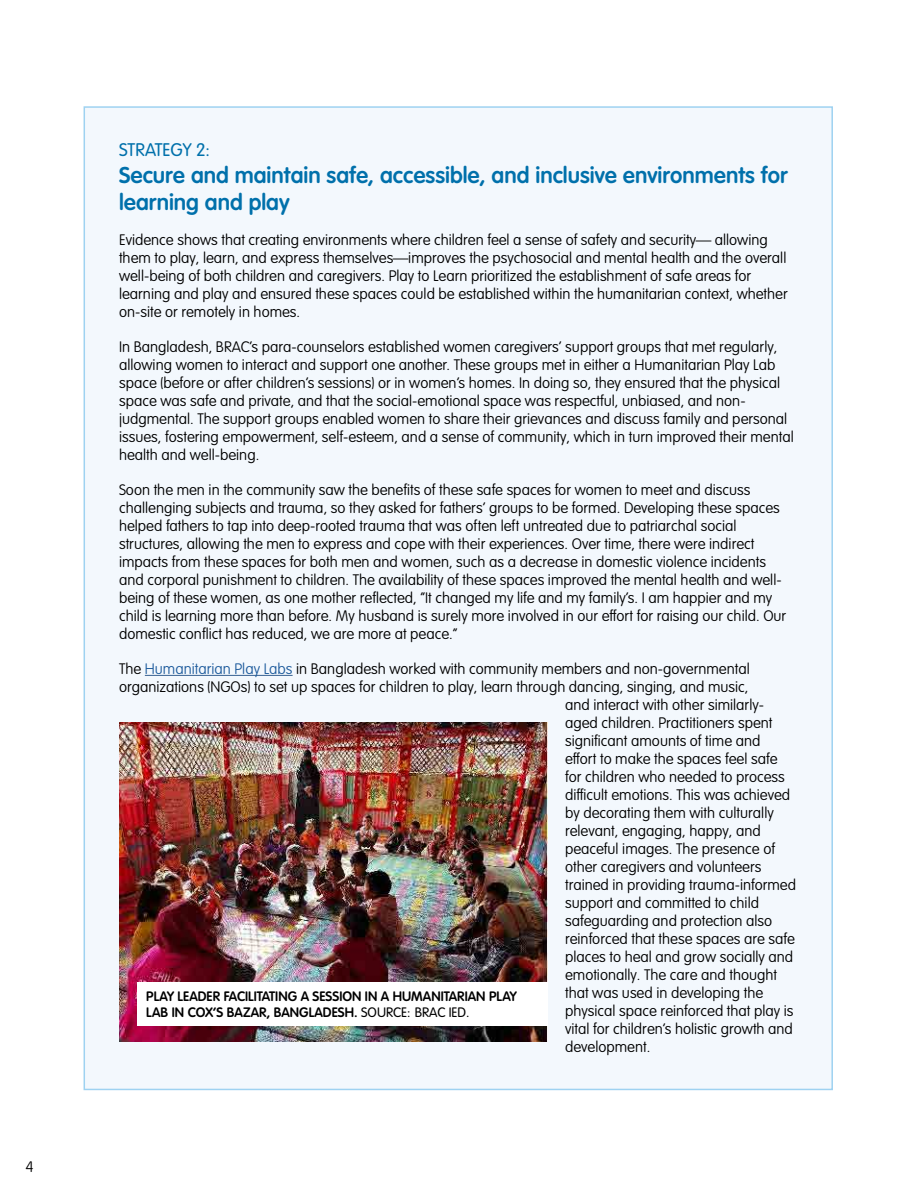
<style>
.page{position:relative;width:918px;height:1188px;background:#fff}
.page>*{position:absolute;margin:0;border:0;box-sizing:border-box;transform-origin:0 0}
.t1{font:600 22.5px/27px "VAG Rounded Next";color:#0070ab}
.Example{font:18px "VAG Rounded Next";color:#0070ab}
.BT{font:300 15px/18px "VAG Rounded Next";color:#000}
.BT-2{font:600 13.5px/16.2px "VAG Rounded Next";color:#000}
.s1{color:#215e9e}
.s2{font-weight:400}
</style>
<div class="page">
<div style="left:84px;top:107px;width:748px;height:982px;background:#f3f8fd"></div>
<hr style="left:145px;top:675px;width:148px;height:1px;background:#366091">
<img style="left:119px;top:722px;width:428px;height:319px">
<div style="left:138px;top:982px;width:410px;height:44px;background:#fff"></div>
<p class="BT" style="left:25px;top:1158px;width:10px">4</p>
<p class="Example" style="left:119px;top:139px;width:92px">STRATEGY 2:</p>
<h2 class="t1" style="left:119px;top:162px;width:670px">Secure and maintain safe, accessible, and inclusive environments for learning and play</h2>
<p class="BT" style="left:119px;top:231px;width:670px">Evidence shows that creating environments where children feel a sense of safety and security— allowing them to play, learn, and express themselves—improves the psychosocial and mental health and the overall well-being of both children and caregivers. Play to Learn prioritized the establishment of safe areas for learning and play and ensured these spaces could be established within the humanitarian context, whether on-site or remotely in homes.</p>
<p class="BT" style="left:119px;top:338px;width:676px">In Bangladesh, BRAC’s para-counselors established women caregivers’ support groups that met regularly, allowing women to interact and support one another. These groups met in either a Humanitarian Play Lab space (before or after children’s sessions) or in women’s homes. In doing so, they ensured that the physical space was safe and private, and that the social-emotional space was respectful, unbiased, and non&shy;judgmental. The support groups enabled women to share their grievances and discuss family and personal issues, fostering empowerment, self-esteem, and a sense of community, which in turn improved their mental health and well-being.</p>
<p class="BT" style="left:119px;top:481px;width:669px">Soon the men in the community saw the benefits of these safe spaces for women to meet and discuss challenging subjects and trauma, so they asked for fathers’ groups to be formed. Developing these spaces helped fathers to tap into deep-rooted trauma that was often left untreated due to patriarchal social structures, allowing the men to express and cope with their experiences. Over time, there were indirect impacts from these spaces for both men and women, such as a decrease in domestic violence incidents and corporal punishment to children. The availability of these spaces improved the mental health and well&shy;being of these women, as one mother reflected, “It changed my life and my family’s. I am happier and my child is learning more than before. My husband is surely more involved in our effort for raising our child. Our domestic conflict has reduced, we are more at peace.”</p>
<p class="BT" style="left:119px;top:660px;width:632px">The <span class="s1">Humanitarian Play Labs</span> in Bangladesh worked with community members and non-governmental</p>
<p class="BT" style="left:119px;top:678px;width:631px">organizations (NGOs) to set up spaces for children to play, learn through dancing, singing, and music,</p>
<p class="BT" style="left:565px;top:696px;width:201px">and interact with other similarly-</p>
<p class="BT" style="left:565px;top:714px;width:209px">aged children. Practitioners spent</p>
<p class="BT" style="left:565px;top:732px;width:197px">significant amounts of time and</p>
<p class="BT" style="left:565px;top:750px;width:214px">effort to make the spaces feel safe</p>
<p class="BT" style="left:565px;top:768px;width:221px">for children who needed to process</p>
<p class="BT" style="left:565px;top:786px;width:227px">difficult emotions. This was achieved</p>
<p class="BT" style="left:565px;top:804px;width:210px">by decorating them with culturally</p>
<p class="BT" style="left:565px;top:822px;width:197px">relevant, engaging, happy, and</p>
<p class="BT" style="left:565px;top:840px;width:211px">peaceful images. The presence of</p>
<p class="BT" style="left:565px;top:858px;width:198px">other caregivers and volunteers</p>
<p class="BT" style="left:565px;top:876px;width:233px">trained in providing trauma-informed</p>
<p class="BT" style="left:565px;top:894px;width:196px">support and committed to child</p>
<p class="BT" style="left:565px;top:912px;width:209px">safeguarding and protection also</p>
<p class="BT" style="left:565px;top:930px;width:231px">reinforced that these spaces are safe</p>
<p class="BT" style="left:565px;top:948px;width:230px">places to heal and grow socially and</p>
<p class="BT" style="left:565px;top:966px;width:214px">emotionally. The care and thought</p>
<p class="BT" style="left:565px;top:984px;width:200px">that was used in developing the</p>
<p class="BT" style="left:565px;top:1002px;width:230px">physical space reinforced that play is</p>
<p class="BT" style="left:565px;top:1020px;width:229px">vital for children’s holistic growth and</p>
<p class="BT" style="left:565px;top:1038px;width:87px">development.</p>
<p class="BT-2" style="left:146px;top:989px;width:372px">PLAY LEADER FACILITATING A SESSION IN A HUMANITARIAN PLAY<br>LAB IN COX’S BAZAR, BANGLADESH. <span class="s2">SOURCE: BRAC IED.</span></p>
</div>
